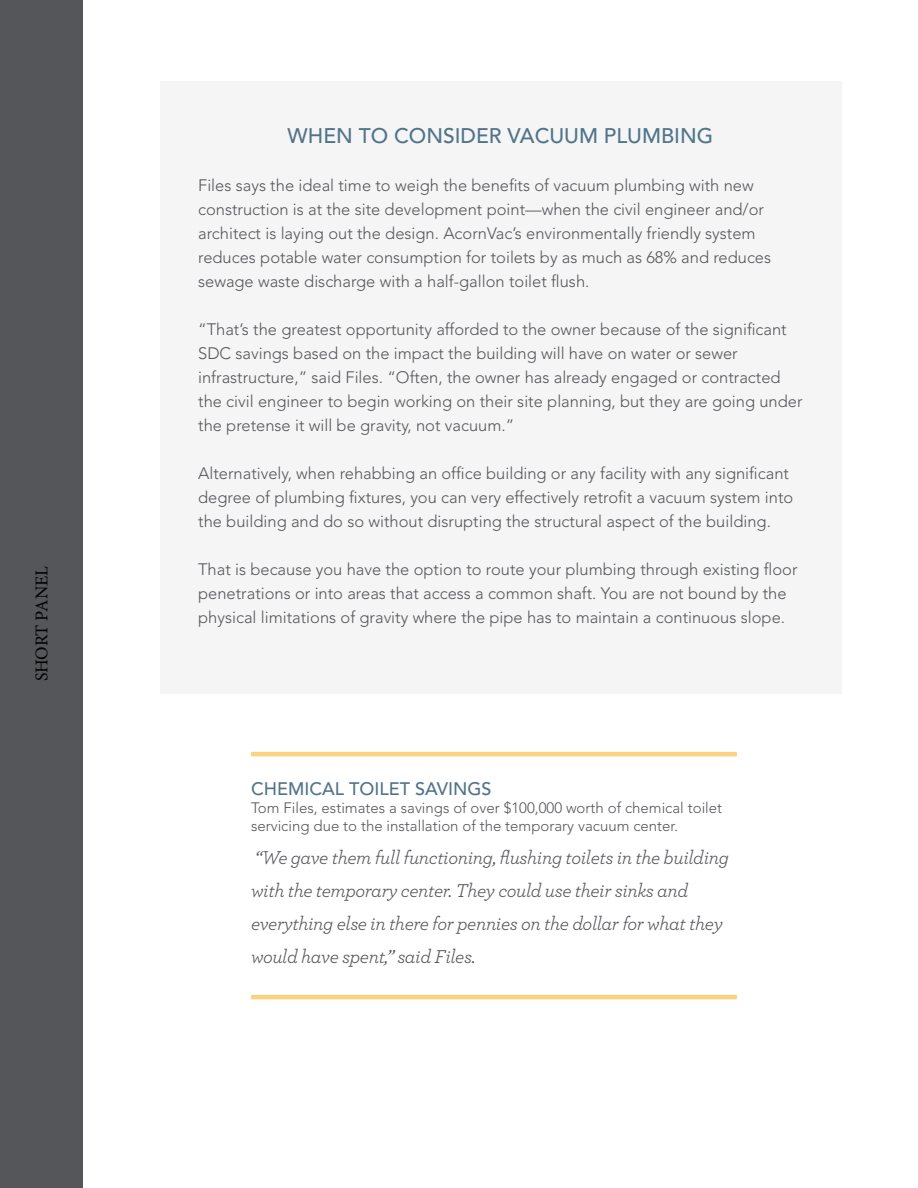
<style>
.page{position:relative;width:918px;height:1188px;background:#fff}
.page>*{position:absolute;margin:0;border:0;box-sizing:border-box;transform-origin:0 0}
.t1{font:500 21px "Avenir";color:#50748a}
.t2{font:19.5px/33px "Archer Book LF Italic";letter-spacing:-.02em;color:#55565a}
.t3{font:500 18px "Avenir";color:#50748a}
.t4{font:18px "Minion Pro";letter-spacing:-.01em;color:#000}
.t5{font:300 16.5px/24px "Avenir";color:#55565a}
.t6{font:300 15px/18px "Avenir";color:#55565a}
</style>
<div class="page">
<div style="left:160px;top:81px;width:682px;height:612px;background:#f5f5f5"></div>
<div style="left:0;top:0;width:82px;height:1188px;background:#55565a"></div>
<hr style="left:251px;top:752px;width:486px;height:4px;background:#fbd380">
<hr style="left:251px;top:995px;width:486px;height:4px;background:#fbd380">
<p class="t4" style="left:30px;top:681px;width:117px;rotate:-90deg">SHORT PANEL</p>
<p class="t1" style="left:288px;top:123px;width:427px">WHEN TO CONSIDER VACUUM PLUMBING</p>
<p class="t5" style="left:198px;top:173px;width:574px">Files says the ideal time to weigh the benefits of vacuum plumbing with new construction is at the site development point—when the civil engineer and/or architect is laying out the design. AcornVac’s environmentally friendly system reduces potable water consumption for toilets by as much as 68% and reduces sewage waste discharge with a half-gallon toilet flush.</p>
<p class="t5" style="left:198px;top:317px;width:606px">“That’s the greatest opportunity afforded to the owner because of the significant SDC savings based on the impact the building will have on water or sewer infrastructure,” said Files. “Often, the owner has already engaged or contracted the civil engineer to begin working on their site planning, but they are going under the pretense it will be gravity, not vacuum.”</p>
<p class="t5" style="left:198px;top:461px;width:597px">Alternatively, when rehabbing an office building or any facility with any significant degree of plumbing fixtures, you can very effectively retrofit a vacuum system into the building and do so without disrupting the structural aspect of the building.</p>
<p class="t5" style="left:198px;top:557px;width:601px">That is because you have the option to route your plumbing through existing floor penetrations or into areas that access a common shaft. You are not bound by the physical limitations of gravity where the pipe has to maintain a continuous slope.</p>
<p class="t3" style="left:251px;top:778px;width:242px">CHEMICAL TOILET SAVINGS</p>
<p class="t6" style="left:251px;top:798px;width:473px">Tom Files, estimates a savings of over $100,000 worth of chemical toilet servicing due to the installation of the temporary vacuum center.</p>
<p class="t2" style="left:251px;top:840px;width:480px">“We gave them full functioning, flushing toilets in the building with the temporary center. They could use their sinks and everything else in there for pennies on the dollar for what they would have spent,” said Files.</p>
</div>
